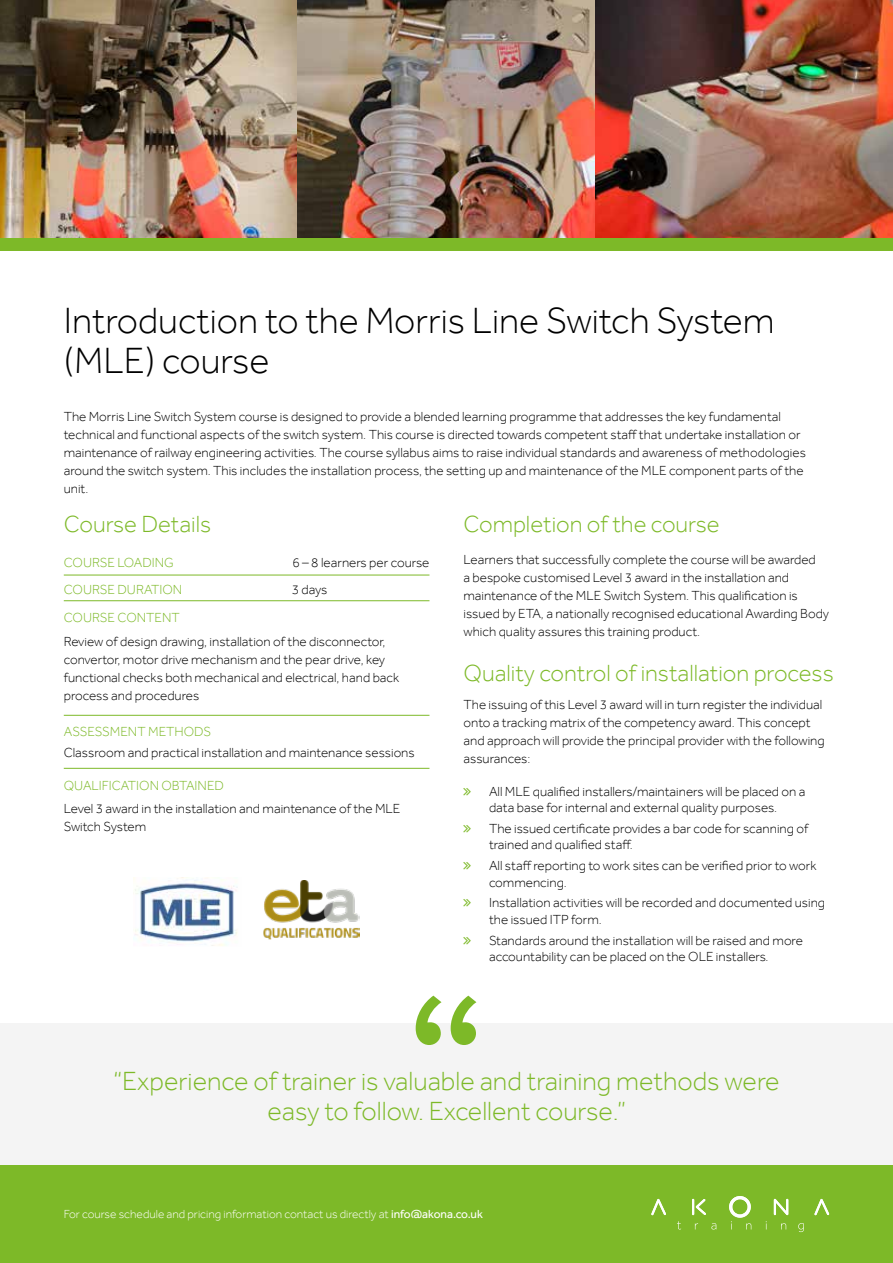
<style>
.page{position:relative;width:893px;height:1263px;background:#fff}
.page>*{position:absolute;margin:0;border:0;box-sizing:border-box;transform-origin:0 0}
.t1{font:218.4px "Proxima Nova";color:#7db928}
.t2{font:300 37.5px/40.5px "Effra";color:#000}
.t3{font:300 27px/30px "Effra";color:#7db928;text-align:center}
.t4{font:300 24px "Effra";color:#7db928}
.t5{font:300 13.5px/18px "Effra";color:#000}
.t6{font:300 13.5px "Effra";color:#7db928}
.t7{font:300 12px "Effra";color:#fff}
.s1{font-weight:400}
</style>
<div class="page">
<hr style="left:64px;top:575px;width:365px;height:1px;background:#7db928">
<hr style="left:64px;top:715px;width:365px;height:1px;background:#7db928">
<hr style="left:64px;top:600px;width:365px;height:1px;background:#7db928">
<hr style="left:64px;top:768px;width:365px;height:1px;background:#7db928">
<img style="left:0;top:0;width:893px;height:238px">
<img style="left:134px;top:877px;width:104px;height:69px">
<img style="left:263px;top:881px;width:96px;height:59px">
<div style="left:0;top:1165px;width:893px;height:98px;background:#7db928"></div>
<svg style="left:677px;top:1221px;width:4px;height:8px"></svg>
<svg style="left:651px;top:1199px;width:15px;height:16px"></svg>
<svg style="left:692px;top:1199px;width:14px;height:16px"></svg>
<svg style="left:814px;top:1199px;width:15px;height:16px"></svg>
<svg style="left:774px;top:1199px;width:14px;height:16px"></svg>
<svg style="left:798px;top:1223px;width:6px;height:9px"></svg>
<svg style="left:781px;top:1223px;width:5px;height:6px"></svg>
<svg style="left:729px;top:1196px;width:22px;height:33px"></svg>
<svg style="left:711px;top:1223px;width:5px;height:6px"></svg>
<div style="left:0;top:238px;width:893px;height:13px;background:#7db928"></div>
<h2 class="t2" style="left:64px;top:299px;width:712px">Introduction to the Morris Line Switch System (MLE) course</h2>
<p class="t5" style="left:64px;top:407px;width:744px">The Morris Line Switch System course is designed to provide a blended learning programme that addresses the key fundamental technical and functional aspects of the switch system. This course is directed towards competent staff that undertake installation or maintenance of railway engineering activities. The course syllabus aims to raise individual standards and awareness of methodologies around the switch system. This includes the installation process, the setting up and maintenance of the MLE component parts of the unit.</p>
<h3 class="t4" style="left:64px;top:509px;width:149px">Course Details</h3>
<p class="t6" style="left:64px;top:554px;width:112px">COURSE LOADING</p>
<p class="t5" style="left:292px;top:553px;width:139px">6 – 8 learners per course</p>
<p class="t6" style="left:64px;top:581px;width:120px">COURSE DURATION</p>
<p class="t5" style="left:292px;top:580px;width:37px">3 days</p>
<p class="t6" style="left:64px;top:609px;width:118px">COURSE CONTENT</p>
<p class="t5" style="left:64px;top:632px;width:337px">Review of design drawing, installation of the disconnector, convertor, motor drive mechanism and the pear drive, key functional checks both mechanical and electrical, hand back process and procedures</p>
<h3 class="t4" style="left:463px;top:509px;width:258px">Completion of the course</h3>
<p class="t5" style="left:463px;top:550px;width:367px">Learners that successfully complete the course will be awarded<br>a bespoke customised Level 3 award in the installation and maintenance of the MLE Switch System. This qualification is issued by ETA, a nationally recognised educational Awarding Body which quality assures this training product.</p>
<h3 class="t4" style="left:463px;top:658px;width:372px">Quality control of installation process</h3>
<p class="t5" style="left:463px;top:695px;width:363px">The issuing of this Level 3 award will in turn register the individual onto a tracking matrix of the competency award. This concept and approach will provide the principal provider with the following assurances:</p>
<p class="t5" style="left:489px;top:783px;width:318px;line-height:16.5px">All MLE qualified installers/maintainers will be placed on a data base for internal and external quality purposes.</p>
<p class="t5" style="left:489px;top:820px;width:321px;line-height:16.5px">The issued certificate provides a bar code for scanning of trained and qualified staff.</p>
<p class="t5" style="left:489px;top:857px;width:329px;line-height:16.5px">All staff reporting to work sites can be verified prior to work commencing.</p>
<p class="t5" style="left:489px;top:894px;width:338px;line-height:16.5px">Installation activities will be recorded and documented using the issued ITP form.</p>
<p class="t5" style="left:489px;top:932px;width:315px;line-height:16.5px">Standards around the installation will be raised and more accountability can be placed on the OLE installers.</p>
<p class="t6" style="left:64px;top:724px;width:149px">ASSESSMENT METHODS</p>
<p class="t5" style="left:64px;top:744px;width:352px">Classroom and practical installation and maintenance sessions</p>
<p class="t6" style="left:64px;top:778px;width:162px">QUALIFICATION OBTAINED</p>
<p class="t5" style="left:64px;top:799px;width:338px">Level 3 award in the installation and maintenance of the MLE<br>Switch System</p>
<h1 class="t1" style="left:404px;top:908px;width:87px">“</h1>
<h3 class="t3" style="left:113px;top:1065px;width:668px">“Experience of trainer is valuable and training methods were easy to follow. Excellent course.”</h3>
<p class="t7" style="left:64px;top:1207px;width:421px">For course schedule and pricing information contact us directly at <span class="s1">info@akona.co.uk</span></p>
</div>
